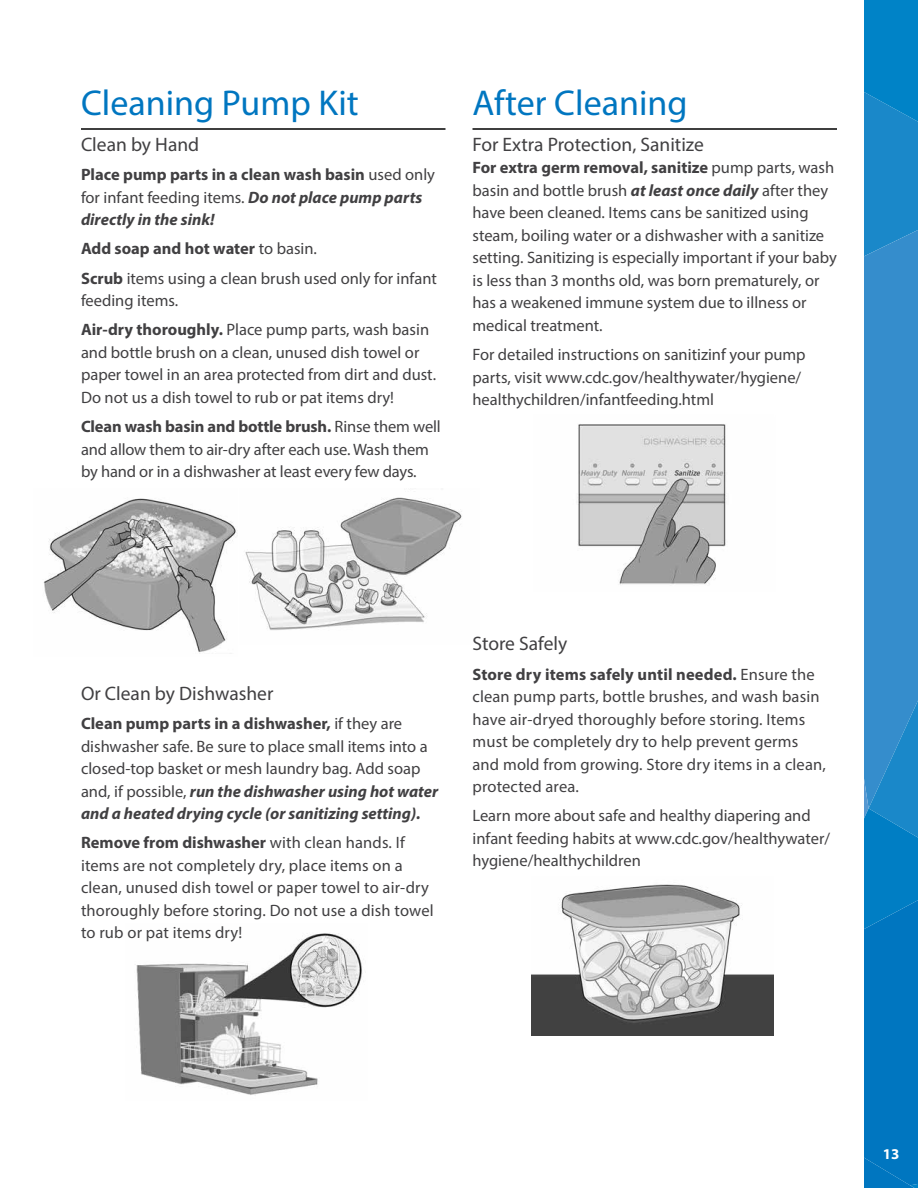
<style>
.page{position:relative;width:918px;height:1188px;background:#fff}
.page>*{position:absolute;margin:0;border:0;box-sizing:border-box;transform-origin:0 0}
.t1{font:36px "Myriad Pro";color:#0076c0}
.t2{font:19.5px "Myriad Pro";color:#414042}
.t3{font:16.5px/22.5px "Myriad Pro";color:#414042}
.t4{font:italic 700 16.5px/22.5px "Myriad Pro";color:#414042}
.t5{font:700 15px "Myriad Pro";color:#fff}
.s1{font-style:normal}
.s2{font-weight:400;font-style:normal}
.s3{font-weight:700}
.s4{font-weight:700;font-style:italic}
</style>
<div class="page">
<svg style="left:864px;top:0;width:54px;height:1188px;background:#1b84c7"></svg>
<img style="left:136px;top:933px;width:227px;height:162px">
<img style="left:245px;top:497px;width:217px;height:133px">
<hr style="left:81px;top:128px;width:365px;height:2px;background:#000">
<hr style="left:472px;top:128px;width:365px;height:2px;background:#000">
<img style="left:43px;top:498px;width:194px;height:156px">
<img style="left:531px;top:884px;width:243px;height:152px">
<img style="left:578px;top:424px;width:148px;height:161px">
<h1 class="t1" style="left:81px;top:80px;width:279px">Cleaning Pump Kit</h1>
<p class="t2" style="left:81px;top:132px;width:120px">Clean by Hand</p>
<p class="t4" style="left:81px;top:163px;width:356px"><span class="s1">Place pump parts in a clean wash basin</span> <span class="s2">used only for infant feeding items.</span> Do not place pump parts directly in the sink!</p>
<p class="t3" style="left:81px;top:234px;width:357px;line-height:29.2px"><span class="s3">Add soap and hot water</span> to basin.<br><span class="s3">Scrub</span> items using a clean brush used only for infant</p>
<p class="t3" style="left:81px;top:286px;width:350px;line-height:29.2px">feeding items.<br><span class="s3">Air-dry thoroughly.</span> Place pump parts, wash basin</p>
<p class="t3" style="left:81px;top:341px;width:357px">and bottle brush on a clean, unused dish towel or paper towel in an area protected from dirt and dust.<br>Do not us a dish towel to rub or pat items dry!</p>
<p class="t3" style="left:81px;top:415px;width:361px"><span class="s3">Clean wash basin and bottle brush.</span> Rinse them well and allow them to air-dry after each use. Wash them by hand or in a dishwasher at least every few days.</p>
<h1 class="t1" style="left:472px;top:80px;width:217px">After Cleaning</h1>
<p class="t2" style="left:472px;top:132px;width:233px">For Extra Protection, Sanitize</p>
<p class="t3" style="left:472px;top:156px;width:366px"><span class="s3">For extra germ removal, sanitize</span> pump parts, wash basin and bottle brush <span class="s4">at least once daily</span> after they have been cleaned. Items cans be sanitized using steam, boiling water or a dishwasher with a sanitize setting. Sanitizing is especially important if your baby is less than 3 months old, was born prematurely, or has a weakened immune system due to illness or medical treatment.</p>
<p class="t3" style="left:472px;top:343px;width:335px">For detailed instructions on sanitizinf your pump parts, visit www.cdc.gov/healthywater/hygiene/ healthychildren/infantfeeding.html</p>
<p class="t2" style="left:81px;top:681px;width:194px">Or Clean by Dishwasher</p>
<p class="t3" style="left:81px;top:712px;width:359px"><span class="s3">Clean pump parts in a dishwasher,</span> if they are dishwasher safe. Be sure to place small items into a closed-top basket or mesh laundry bag. Add soap and, if possible, <span class="s4">run the dishwasher using hot water and a heated drying cycle (or sanitizing setting).</span></p>
<p class="t3" style="left:81px;top:831px;width:354px"><span class="s3">Remove from dishwasher</span> with clean hands. If items are not completely dry, place items on a clean, unused dish towel or paper towel to air-dry thoroughly before storing. Do not use a dish towel to rub or pat items dry!</p>
<p class="t2" style="left:472px;top:632px;width:96px">Store Safely</p>
<p class="t3" style="left:472px;top:662px;width:355px"><span class="s3">Store dry items safely until needed.</span> Ensure the clean pump parts, bottle brushes, and wash basin have air-dryed thoroughly before storing. Items must be completely dry to help prevent germs and mold from growing. Store dry items in a clean, protected area.</p>
<p class="t3" style="left:472px;top:804px;width:359px">Learn more about safe and healthy diapering and infant feeding habits at www.cdc.gov/healthywater/ hygiene/healthychildren</p>
<p class="t5" style="left:883px;top:1144px;width:18px">13</p>
</div>
